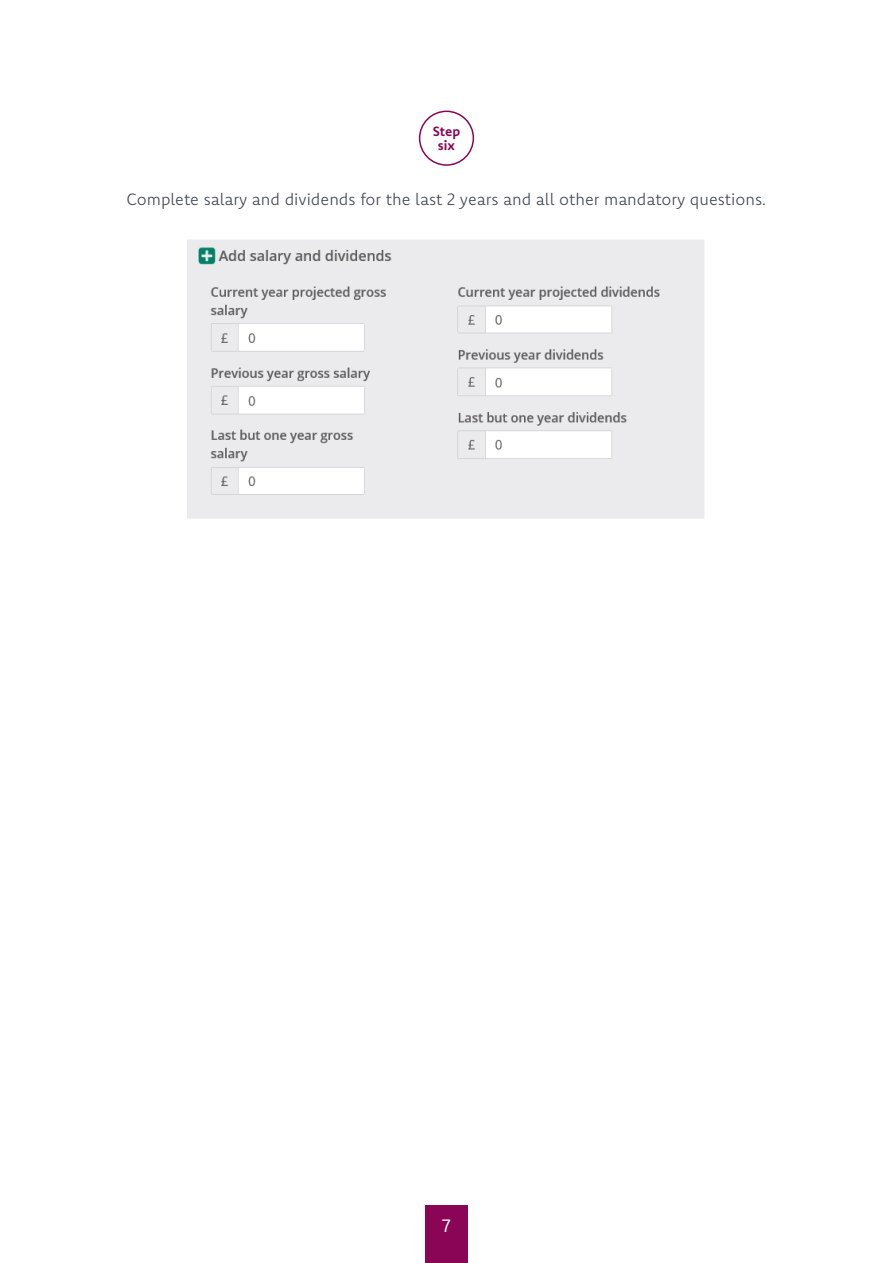
<style>
.page{position:relative;width:893px;height:1263px;background:#fff}
.page>*{position:absolute;margin:0;border:0;box-sizing:border-box;transform-origin:0 0}
.t1{font:18px "Komet";color:#fff}
.t2{font:300 16.5px "Komet";color:#3d434e}
.t3{font:700 13.5px/13.5px "Komet";color:#8b0556;text-align:center}
</style>
<div class="page">
<div style="left:425px;top:1205px;width:43px;height:58px;background:#8b0556"></div>
<img style="left:187px;top:240px;width:517px;height:279px">
<div style="left:419px;top:111px;width:55px;height:55px;border:2px solid #8b0556;border-radius:50%"></div>
<p class="t3" style="left:433px;top:125px;width:29px">Step six</p>
<p class="t2" style="left:127px;top:188px;width:641px">Complete salary and dividends for the last 2 years and all other mandatory questions.</p>
<p class="t1" style="left:442px;top:1214px;width:10px">7</p>
</div>
